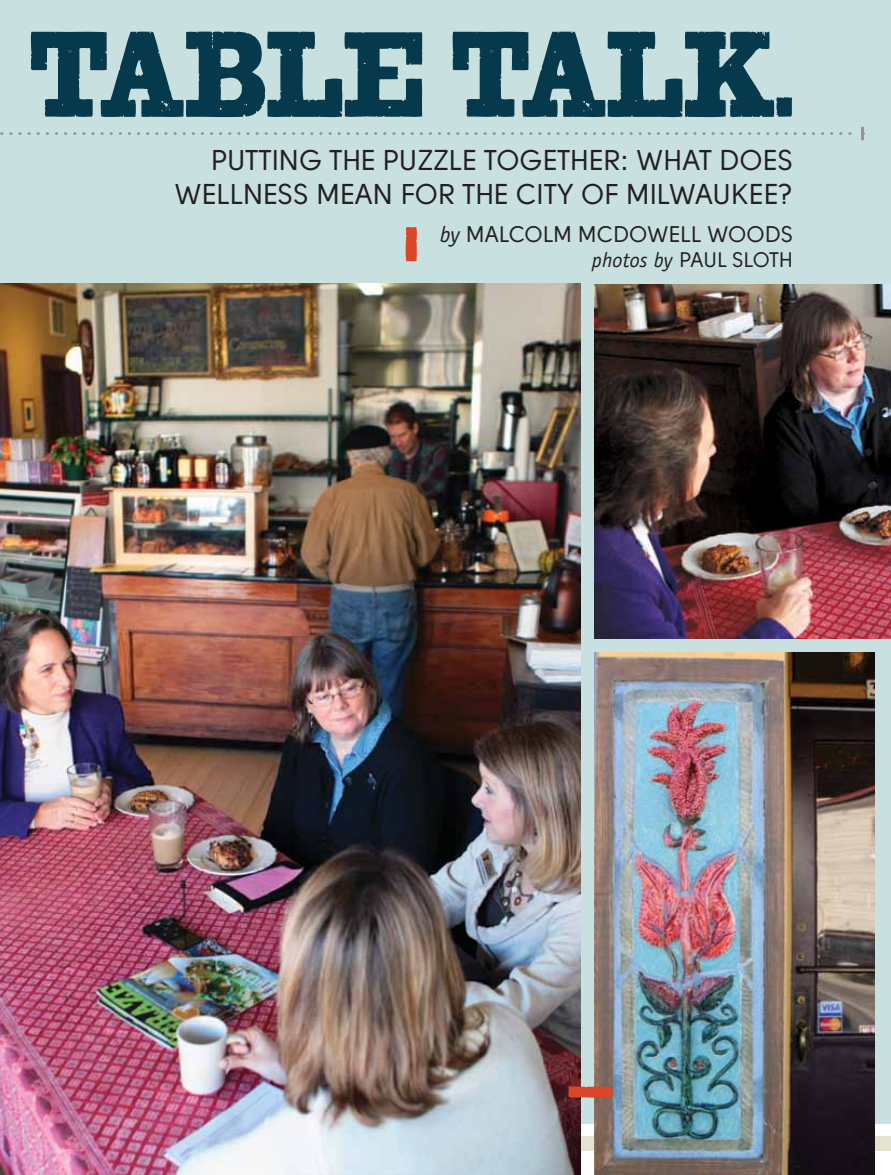
<style>
.page{position:relative;width:891px;height:1175px;background:#fff}
.page>*{position:absolute;margin:0;border:0;box-sizing:border-box;transform-origin:0 0}
.t1{font:133.2px "Bootstrap Alternate";color:#06394b;scale:.8 1}
.t2{font:28.5px/34.2px "Solomon";color:#231f20;text-align:right}
.t3{font:22.5px "Solomon";color:#231f20}
.t4{font:21px "Solomon";letter-spacing:-.01em;color:#231f20}
.s1{font-family:"Officina Sans Std";font-style:italic}
</style>
<div class="page">
<div style="left:0;top:1135px;width:891px;height:15px;background:#e4e2d1"></div>
<div style="left:0;top:0;width:891px;height:1124px;background:#c9e0e0"></div>
<img style="left:0;top:283px;width:581px;height:891px">
<img style="left:594px;top:284px;width:297px;height:355px">
<img style="left:594px;top:652px;width:280px;height:522px">
<svg style="left:405px;top:227px;width:12px;height:35px"></svg>
<svg style="left:0;top:127px;width:864px;height:13px"></svg>
<svg style="left:568px;top:1085px;width:45px;height:13px"></svg>
<h1 class="t1" style="left:29px;top:3px;width:956px">TABLE TALK.</h1>
<p class="t2" style="left:175px;top:143px;width:620px">PUTTING THE PUZZLE TOGETHER: WHAT DOES<br>WELLNESS MEAN FOR THE CITY OF MILWAUKEE?</p>
<p class="t3" style="left:440px;top:222px;width:355px"><span class="s1">by</span> MALCOLM MCDOWELL WOODS</p>
<p class="t4" style="left:592px;top:249px;width:203px"><span class="s1">photos by</span> PAUL SLOTH</p>
</div>
